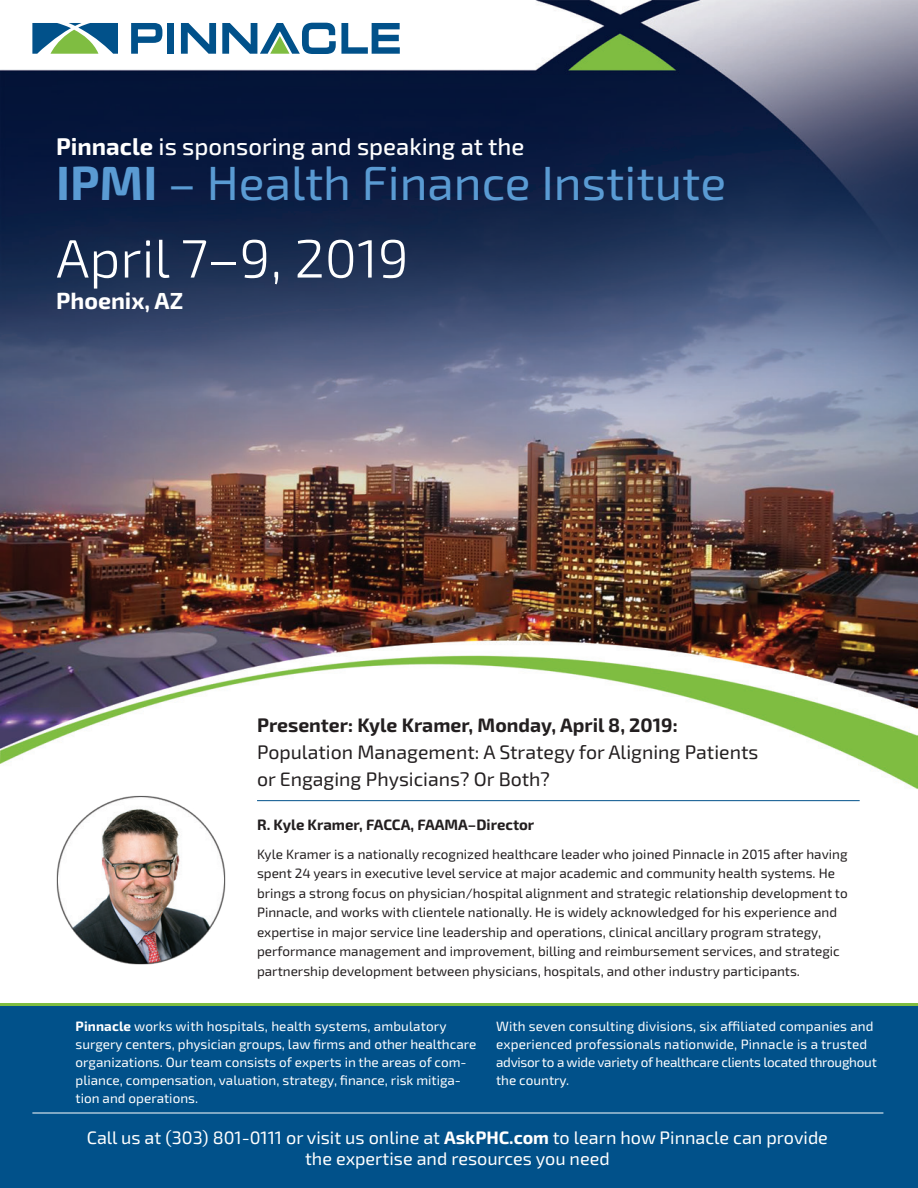
<style>
.page{position:relative;width:918px;height:1188px;background:#fff}
.page>*{position:absolute;margin:0;border:0;box-sizing:border-box;transform-origin:0 0}
.t1{font:300 54px "Exo 2";color:#fff}
.t2{font:48px "Exo 2";color:#5a9bd3}
.t3{font:500 24px "Exo 2";color:#fff}
.t4{font:700 23.25px "Exo 2";color:#fff}
.t5{font:19.5px "Exo 2";color:#231f20}
.t6{font:700 19.5px "Exo 2";color:#231f20}
.t7{font:18px "Exo 2";color:#fff}
.t8{font:700 15px "Exo 2";color:#231f20}
.t9{font:13.5px/19.5px "Exo 2";color:#231f20}
.t10{font:13.5px/18px "Exo 2";color:#fff}
.t11{font:13.5px "Exo 2";letter-spacing:-.02em;color:#fff}
.s1{font-weight:700}
</style>
<div class="page">
<img style="left:0;top:0;width:918px;height:802px">
<div style="left:0;top:1004px;width:918px;height:184px;background:#01518a"></div>
<img style="left:55px;top:795px;width:171px;height:170px">
<svg style="left:131px;top:23px;width:31px;height:31px"></svg>
<div style="left:167px;top:23px;width:7px;height:31px;background:#01518a"></div>
<svg style="left:181px;top:23px;width:35px;height:31px"></svg>
<svg style="left:32px;top:23px;width:86px;height:31px"></svg>
<svg style="left:222px;top:23px;width:178px;height:31px"></svg>
<hr style="left:257px;top:800px;width:603px;height:1px;background:#01518a">
<hr style="left:32px;top:1113px;width:851px;height:1px;background:#fff">
<hr style="left:0;top:1003px;width:918px;height:2px;background:#7fbd41">
<p class="t3" style="left:56px;top:130px;width:470px"><span class="s1">Pinnacle</span> is sponsoring and speaking at the</p>
<p class="t2" style="left:56px;top:150px;width:671px"><span class="s1">IPMI</span> – Health Finance Institute</p>
<p class="t1" style="left:56px;top:222px;width:354px">April 7–9, 2019</p>
<p class="t4" style="left:56px;top:283px;width:129px">Phoenix, AZ</p>
<p class="t6" style="left:257px;top:710px;width:422px">Presenter: Kyle Kramer, Monday, April 8, 2019:</p>
<p class="t5" style="left:257px;top:738px;width:503px">Population Management: A Strategy for Aligning Patients</p>
<p class="t5" style="left:257px;top:765px;width:294px">or Engaging Physicians? Or Both?</p>
<p class="t8" style="left:257px;top:814px;width:279px">R. Kyle Kramer, FACCA, FAAMA–Director</p>
<p class="t9" style="left:257px;top:844px;width:592px">Kyle Kramer is a nationally recognized healthcare leader who joined Pinnacle in 2015 after having spent 24 years in executive level service at major academic and community health systems. He brings a strong focus on physician/hospital alignment and strategic relationship development to Pinnacle, and works with clientele nationally. He is widely acknowledged for his experience and</p>
<p class="t9" style="left:257px;top:922px;width:566px">expertise in major service line leadership and operations, clinical ancillary program strategy,</p>
<p class="t9" style="left:257px;top:941px;width:584px">performance management and improvement, billing and reimbursement services, and strategic</p>
<p class="t9" style="left:257px;top:961px;width:544px">partnership development between physicians, hospitals, and other industry participants.</p>
<p class="t10" style="left:76px;top:1017px;width:372px"><span class="s1">Pinnacle</span> works with hospitals, health systems, ambulatory</p>
<p class="t10" style="left:76px;top:1035px;width:402px">surgery centers, physician groups, law firms and other healthcare</p>
<p class="t10" style="left:76px;top:1053px;width:393px">organizations. Our team consists of experts in the areas of com&shy;pliance, compensation, valuation, strategy, finance, risk mitiga&shy;tion and operations.</p>
<p class="t10" style="left:496px;top:1017px;width:379px">With seven consulting divisions, six affiliated companies and</p>
<p class="t10" style="left:496px;top:1035px;width:373px">experienced professionals nationwide, Pinnacle is a trusted</p>
<p class="t11" style="left:496px;top:1053px;width:382px">advisor to a wide variety of healthcare clients located throughout</p>
<p class="t10" style="left:496px;top:1071px;width:75px">the country.</p>
<p class="t7" style="left:87px;top:1126px;width:743px">Call us at (303) 801-0111 or visit us online at <span class="s1">AskPHC.com</span> to learn how Pinnacle can provide</p>
<p class="t7" style="left:305px;top:1147px;width:306px">the expertise and resources you need</p>
</div>
